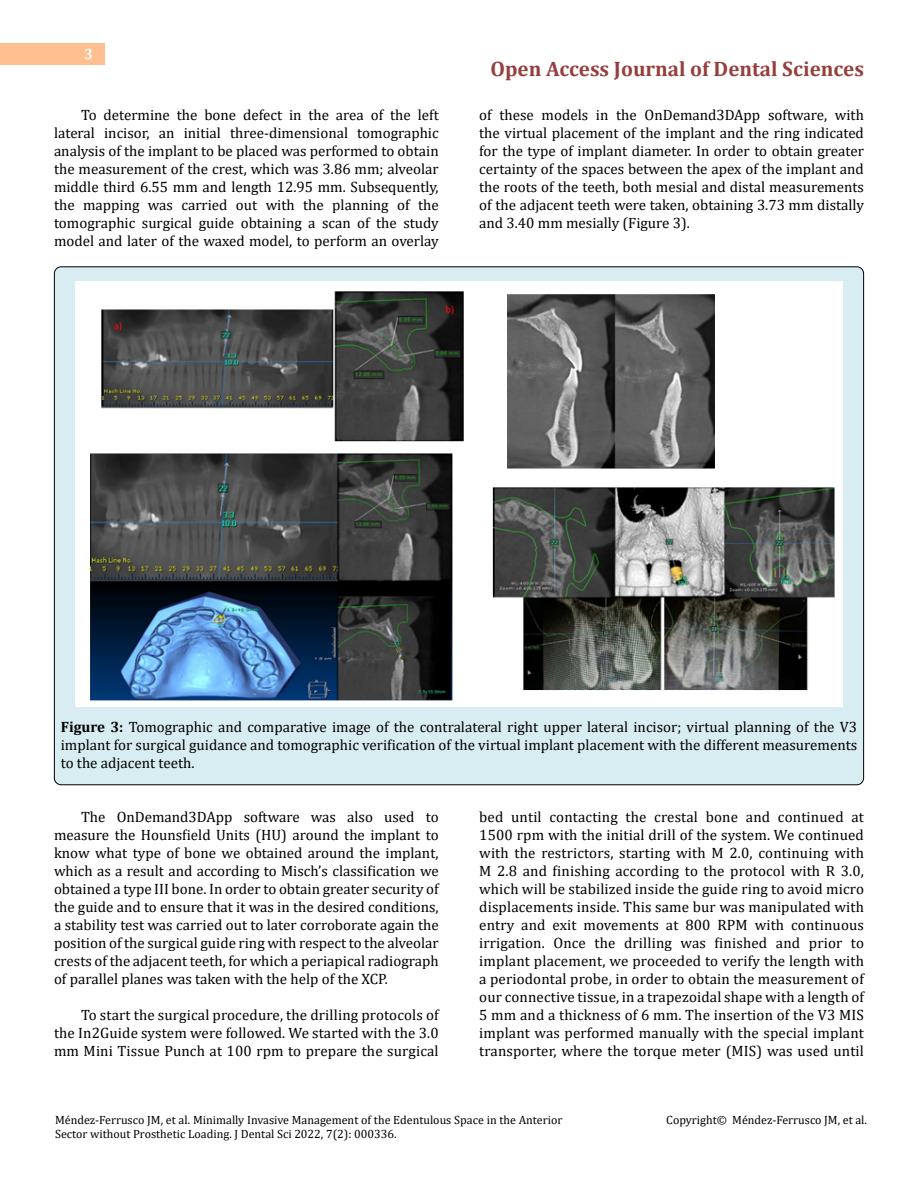
<style>
.page{position:relative;width:918px;height:1188px;background:#fff}
.page>*{position:absolute;margin:0;border:0;box-sizing:border-box;transform-origin:0 0}
.t1{font:700 21px "Cambria";color:#953f3c}
.t2{font:15px/18px "Cambria";color:#000;text-align:justify}
.t3{font:700 15px "Cambria";color:#fff}
.t4{font:12px/14.4px "Cambria";color:#000}
.s1{font-weight:700}
</style>
<div class="page">
<div style="left:0;top:43px;width:105px;height:21px;background:#ffbf91"></div>
<div style="left:54px;top:267px;width:810px;height:518px;background:#d8edf2;border-radius:7px"></div>
<img style="left:76px;top:282px;width:766px;height:424px">
<p class="t3" style="left:84px;top:44px;width:10px">3</p>
<h1 class="t1" style="left:490px;top:54px;width:375px">Open Access Journal of Dental Sciences</h1>
<p class="t2" style="left:54px;top:105px;width:386px;text-indent:27px">To determine the bone defect in the area of the left lateral incisor, an initial three-dimensional tomographic analysis of the implant to be placed was performed to obtain the measurement of the crest, which was 3.86 mm; alveolar middle third 6.55 mm and length 12.95 mm. Subsequently, the mapping was carried out with the planning of the tomographic surgical guide obtaining a scan of the study model and later of the waxed model, to perform an overlay</p>
<p class="t2" style="left:479px;top:105px;width:386px">of these models in the OnDemand3DApp software, with the virtual placement of the implant and the ring indicated for the type of implant diameter. In order to obtain greater certainty of the spaces between the apex of the implant and the roots of the teeth, both mesial and distal measurements of the adjacent teeth were taken, obtaining 3.73 mm distally and 3.40 mm mesially (Figure 3).</p>
<p class="t2" style="left:61px;top:717px;width:798px"><span class="s1">Figure 3:</span> Tomographic and comparative image of the contralateral right upper lateral incisor; virtual planning of the V3 implant for surgical guidance and tomographic verification of the virtual implant placement with the different measurements to the adjacent teeth.</p>
<p class="t2" style="left:54px;top:807px;width:386px;text-indent:27px">The OnDemand3DApp software was also used to measure the Hounsfield Units (HU) around the implant to know what type of bone we obtained around the implant, which as a result and according to Misch’s classification we obtained a type III bone. In order to obtain greater security of the guide and to ensure that it was in the desired conditions, a stability test was carried out to later corroborate again the position of the surgical guide ring with respect to the alveolar crests of the adjacent teeth, for which a periapical radiograph of parallel planes was taken with the help of the XCP.</p>
<p class="t2" style="left:54px;top:1005px;width:386px;text-indent:27px">To start the surgical procedure, the drilling protocols of the In2Guide system were followed. We started with the 3.0 mm Mini Tissue Punch at 100 rpm to prepare the surgical</p>
<p class="t2" style="left:479px;top:807px;width:386px">bed until contacting the crestal bone and continued at 1500 rpm with the initial drill of the system. We continued with the restrictors, starting with M 2.0, continuing with M 2.8 and finishing according to the protocol with R 3.0, which will be stabilized inside the guide ring to avoid micro displacements inside. This same bur was manipulated with entry and exit movements at 800 RPM with continuous irrigation. Once the drilling was finished and prior to implant placement, we proceeded to verify the length with a periodontal probe, in order to obtain the measurement of our connective tissue, in a trapezoidal shape with a length of 5 mm and a thickness of 6 mm. The insertion of the V3 MIS implant was performed manually with the special implant transporter, where the torque meter (MIS) was used until</p>
<p class="t4" style="left:55px;top:1112px;width:509px">Méndez-Ferrusco JM, et al. Minimally Invasive Management of the Edentulous Space in the Anterior<br>Sector without Prosthetic Loading. J Dental Sci 2022, 7(2): 000336.</p>
<p class="t4" style="left:666px;top:1112px;width:202px">Copyright© Méndez-Ferrusco JM, et al.</p>
</div>
